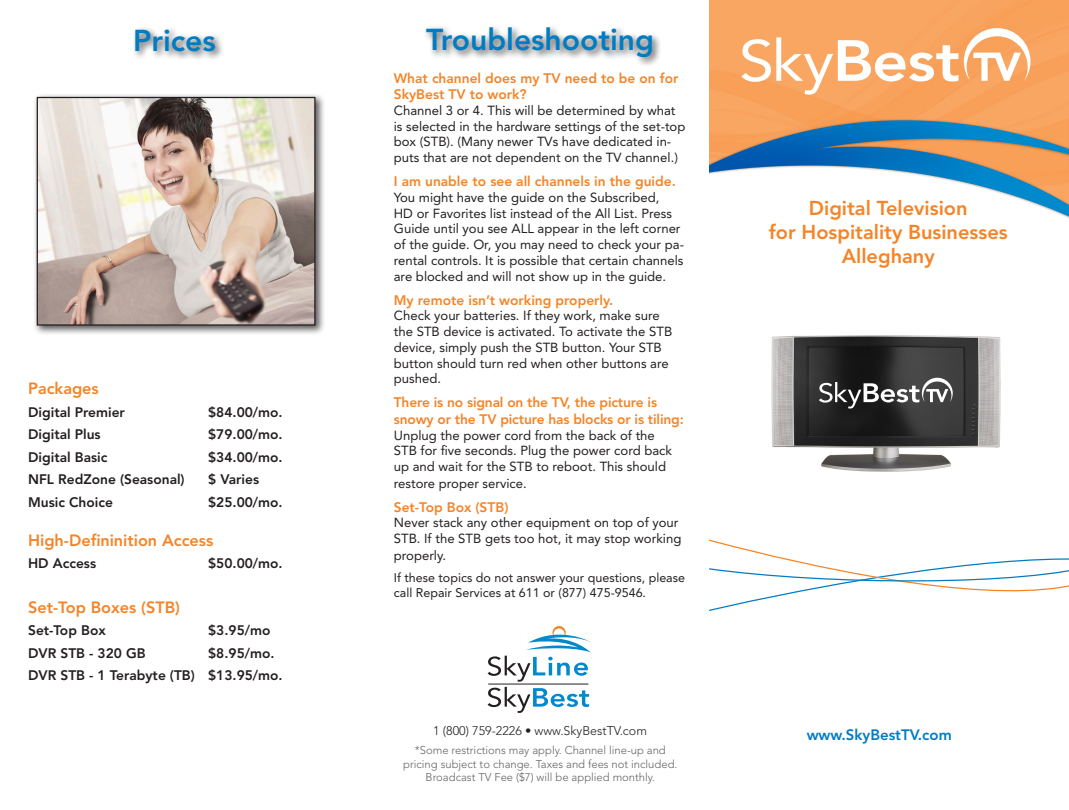
<style>
.page{position:relative;width:1069px;height:810px;background:#fff}
.page>*{position:absolute;margin:0;border:0;box-sizing:border-box;transform-origin:0 0}
.t1{font:800 30px "Avenir LT Std";color:#007cc2}
.t2{font:800 20px "Avenir LT Std";color:#f58427}
.t3{font:800 16.25px "Avenir LT Std";color:#f58427}
.t4{font:800 15px "Avenir LT Std";color:#007cc2}
.t5{font:800 13.75px "Avenir LT Std";color:#231f20}
.t6{font:800 13.75px/16.5px "Avenir LT Std";color:#f58427}
.t7{font:13.12px/15.8px "Avenir LT Std";color:#231f20}
.t8{font:12.5px/15px "Avenir LT Std";color:#231f20}
.t9{font:300 12.5px "Avenir LT Std";color:#231f20}
.t10{font:300 11.25px "Avenir LT Std";color:#636366}
</style>
<div class="page">
<img style="left:709px;top:0;width:360px;height:218px">
<div style="left:132px;top:26px;width:93px;height:35px;background:#231f20;opacity:.75"></div>
<div style="left:33px;top:93px;width:292px;height:243px;background:#231f20;opacity:.75"></div>
<img style="left:39px;top:99px;width:274px;height:225px">
<div style="left:37px;top:97px;width:278px;height:229px;border:1px solid #231f20"></div>
<svg style="left:964px;top:28px;width:66px;height:53px"></svg>
<svg style="left:741px;top:37px;width:217px;height:58px"></svg>
<svg style="left:709px;top:539px;width:360px;height:72px"></svg>
<img style="left:771px;top:335px;width:230px;height:137px">
<svg style="left:819px;top:378px;width:134px;height:31px"></svg>
<div style="left:423px;top:24px;width:238px;height:43px;background:#231f20;opacity:.75"></div>
<svg style="left:487px;top:626px;width:104px;height:87px"></svg>
<p class="t1" style="left:133px;top:23px;width:84px">Prices</p>
<p class="t3" style="left:28px;top:379px;width:72px">Packages</p>
<p class="t5" style="left:28px;top:404px;width:98px">Digital Premier</p>
<p class="t5" style="left:208px;top:404px;width:76px">$84.00/mo.</p>
<p class="t5" style="left:28px;top:427px;width:74px">Digital Plus</p>
<p class="t5" style="left:208px;top:427px;width:76px">$79.00/mo.</p>
<p class="t5" style="left:28px;top:449px;width:81px">Digital Basic</p>
<p class="t5" style="left:208px;top:449px;width:76px">$34.00/mo.</p>
<p class="t5" style="left:28px;top:472px;width:158px">NFL RedZone (Seasonal)</p>
<p class="t5" style="left:208px;top:472px;width:52px">$ Varies</p>
<p class="t5" style="left:28px;top:494px;width:86px">Music Choice</p>
<p class="t5" style="left:208px;top:494px;width:76px">$25.00/mo.</p>
<p class="t3" style="left:28px;top:531px;width:187px">High-Defininition Access</p>
<p class="t5" style="left:28px;top:556px;width:69px">HD Access</p>
<p class="t5" style="left:208px;top:556px;width:76px">$50.00/mo.</p>
<p class="t3" style="left:28px;top:597px;width:153px">Set-Top Boxes (STB)</p>
<p class="t5" style="left:28px;top:622px;width:79px">Set-Top Box</p>
<p class="t5" style="left:208px;top:622px;width:64px">$3.95/mo</p>
<p class="t5" style="left:28px;top:645px;width:119px">DVR STB - 320 GB</p>
<p class="t5" style="left:208px;top:645px;width:68px">$8.95/mo.</p>
<p class="t5" style="left:28px;top:667px;width:256px">DVR STB - 1 Terabyte (TB) $13.95/mo.</p>
<p class="t1" style="left:426px;top:22px;width:229px">Troubleshooting</p>
<p class="t6" style="left:394px;top:70px;width:286px">What channel does my TV need to be on for<br>SkyBest TV to work?</p>
<p class="t7" style="left:394px;top:103px;width:293px">Channel 3 or 4. This will be determined by what is selected in the hardware settings of the set-top box (STB). (Many newer TVs have dedicated in&shy;puts that are not dependent on the TV channel.)</p>
<p class="t6" style="left:394px;top:173px;width:283px">I am unable to see all channels in the guide.</p>
<p class="t7" style="left:394px;top:190px;width:292px">You might have the guide on the Subscribed,<br>HD or Favorites list instead of the All List. Press Guide until you see ALL appear in the left corner of the guide. Or, you may need to check your pa&shy;rental controls. It is possible that certain channels are blocked and will not show up in the guide.</p>
<p class="t6" style="left:394px;top:292px;width:221px">My remote isn’t working properly.</p>
<p class="t7" style="left:394px;top:308px;width:280px">Check your batteries. If they work, make sure the STB device is activated. To activate the STB device, simply push the STB button. Your STB button should turn red when other buttons are pushed.</p>
<p class="t6" style="left:394px;top:394px;width:291px">There is no signal on the TV, the picture is snowy or the TV picture has blocks or is tiling:</p>
<p class="t7" style="left:394px;top:427px;width:280px">Unplug the power cord from the back of the STB for five seconds. Plug the power cord back up and wait for the STB to reboot. This should restore proper service.</p>
<p class="t6" style="left:394px;top:499px;width:116px">Set-Top Box (STB)</p>
<p class="t7" style="left:394px;top:515px;width:289px;line-height:16.1px">Never stack any other equipment on top of your<br>STB. If the STB gets too hot, it may stop working properly.</p>
<p class="t8" style="left:394px;top:570px;width:293px">If these topics do not answer your questions, please call Repair Services at 611 or (877) 475-9546.</p>
<p class="t9" style="left:433px;top:724px;width:215px">1 (800) 759-2226 • www.SkyBestTV.com</p>
<p class="t10" style="left:415px;top:744px;width:252px">*Some restrictions may apply. Channel line-up and</p>
<p class="t10" style="left:403px;top:757px;width:276px">pricing subject to change. Taxes and fees not included.</p>
<p class="t10" style="left:426px;top:771px;width:231px">Broadcast TV Fee ($7) will be applied monthly.</p>
<p class="t2" style="left:809px;top:196px;width:160px">Digital Television</p>
<p class="t2" style="left:769px;top:220px;width:240px">for Hospitality Businesses</p>
<p class="t2" style="left:842px;top:244px;width:95px">Alleghany</p>
<p class="t4" style="left:807px;top:726px;width:146px">www.SkyBestTV.com</p>
</div>
